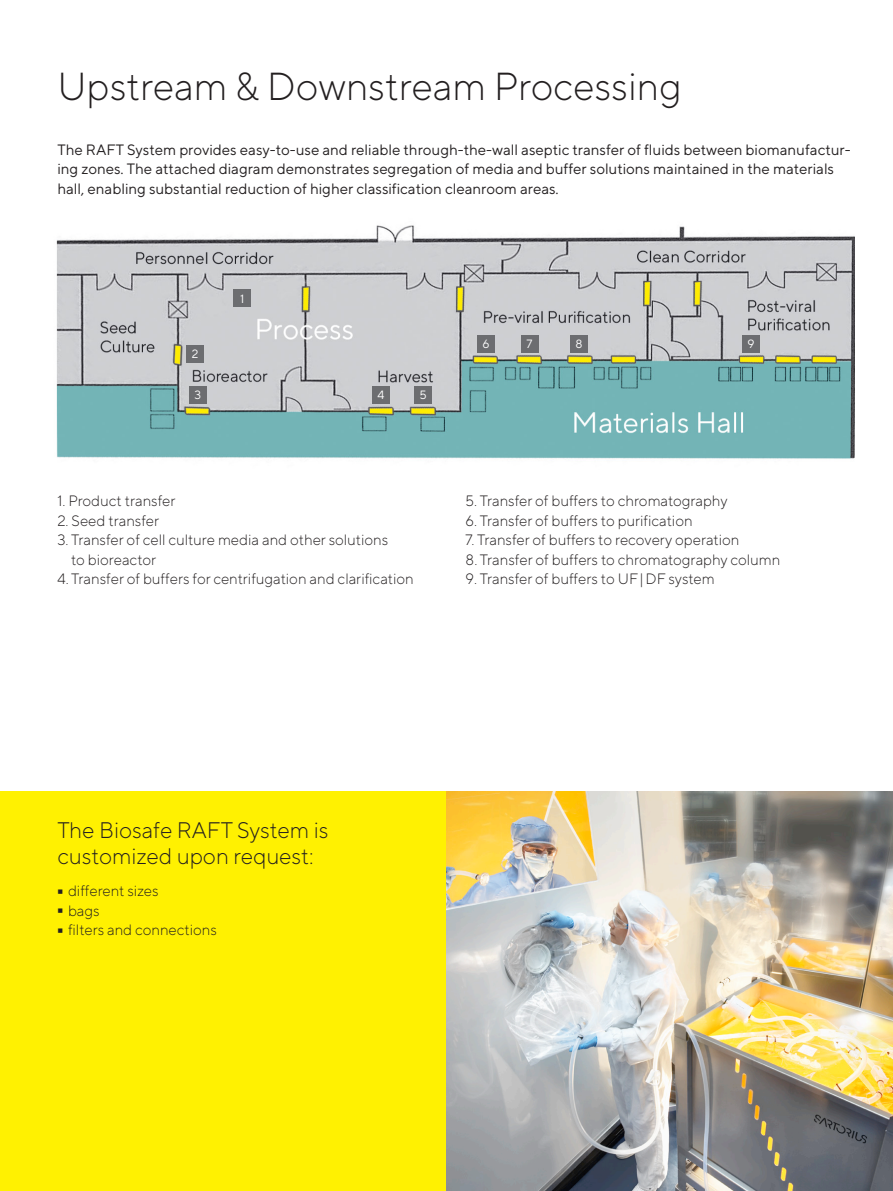
<style>
.page{position:relative;width:893px;height:1191px;background:#fff}
.page>*{position:absolute;margin:0;border:0;box-sizing:border-box;transform-origin:0 0}
.t1{font:300 95.25px "TT Norms Pro";color:#231f20;scale:.16 1}
.t2{font:300 39px "TT Norms Pro";color:#231f20}
.t3{font:300 22.5px/26px "TT Norms Pro";color:#231f20}
.t4{font:300 15px/19.5px "TT Norms Pro";color:#231f20}
.t5{font:15px/19.5px "TT Norms Pro";color:#231f20}
.t6{font:12px "TT Norms Pro";color:#fff}
</style>
<div class="page">
<img style="left:56px;top:225px;width:799px;height:234px">
<div style="left:187px;top:346px;width:17px;height:17px;background:#6c6d70"></div>
<div style="left:189px;top:386px;width:17px;height:17px;background:#6c6d70"></div>
<div style="left:372px;top:386px;width:17px;height:17px;background:#6c6d70"></div>
<div style="left:234px;top:290px;width:17px;height:17px;background:#6c6d70"></div>
<div style="left:415px;top:386px;width:17px;height:17px;background:#6c6d70"></div>
<div style="left:477px;top:335px;width:18px;height:17px;background:#6c6d70"></div>
<div style="left:521px;top:335px;width:17px;height:17px;background:#6c6d70"></div>
<div style="left:571px;top:335px;width:17px;height:17px;background:#6c6d70"></div>
<div style="left:742px;top:335px;width:17px;height:17px;background:#6c6d70"></div>
<div style="left:0;top:791px;width:446px;height:400px;background:#fff101"></div>
<img style="left:446px;top:791px;width:447px;height:400px">
<h2 class="t2" style="left:57px;top:58px;width:626px">Upstream &amp; Downstream Processing</h2>
<p class="t5" style="left:57px;top:139px;width:795px">The RAFT System provides easy-to-use and reliable through-the-wall aseptic transfer of fluids between biomanufactur&shy;ing zones. The attached diagram demonstrates segregation of media and buffer solutions maintained in the materials hall, enabling substantial reduction of higher classification cleanroom areas.</p>
<p class="t6" style="left:240px;top:290px;width:6px">1</p>
<p class="t6" style="left:192px;top:345px;width:8px">2</p>
<p class="t6" style="left:194px;top:386px;width:8px">3</p>
<p class="t6" style="left:377px;top:386px;width:9px">4</p>
<p class="t6" style="left:419px;top:386px;width:9px">5</p>
<p class="t4" style="left:57px;top:490px;width:120px">1. Product transfer</p>
<p class="t4" style="left:57px;top:509px;width:103px">2. Seed transfer</p>
<p class="t4" style="left:71px;top:529px;width:319px;text-indent:-14px">3. Transfer of cell culture media and other solutions to bioreactor</p>
<p class="t4" style="left:57px;top:568px;width:358px">4. Transfer of buffers for centrifugation and clarification</p>
<p class="t6" style="left:482px;top:335px;width:9px">6</p>
<p class="t6" style="left:527px;top:335px;width:7px">7</p>
<p class="t6" style="left:576px;top:335px;width:9px">8</p>
<p class="t6" style="left:747px;top:335px;width:9px">9</p>
<p class="t4" style="left:466px;top:490px;width:263px">5. Transfer of buffers to chromatography</p>
<p class="t4" style="left:466px;top:509px;width:228px">6. Transfer of buffers to purification</p>
<p class="t4" style="left:466px;top:529px;width:275px">7. Transfer of buffers to recovery operation</p>
<p class="t4" style="left:466px;top:548px;width:316px">8. Transfer of buffers to chromatography column</p>
<p class="t4" style="left:466px;top:568px;width:251px">9. Transfer of buffers to UF|DF system</p>
<h3 class="t3" style="left:57px;top:815px;width:273px">The Biosafe RAFT System is customized upon request:</h3>
<h1 class="t1" style="left:57px;top:817px;width:38px">-</h1>
<p class="t4" style="left:68px;top:880px;width:92px">different sizes</p>
<h1 class="t1" style="left:57px;top:837px;width:38px">-</h1>
<p class="t4" style="left:68px;top:899px;width:33px">bags</p>
<h1 class="t1" style="left:57px;top:856px;width:38px">-</h1>
<p class="t4" style="left:68px;top:919px;width:150px">filters and connections</p>
</div>
